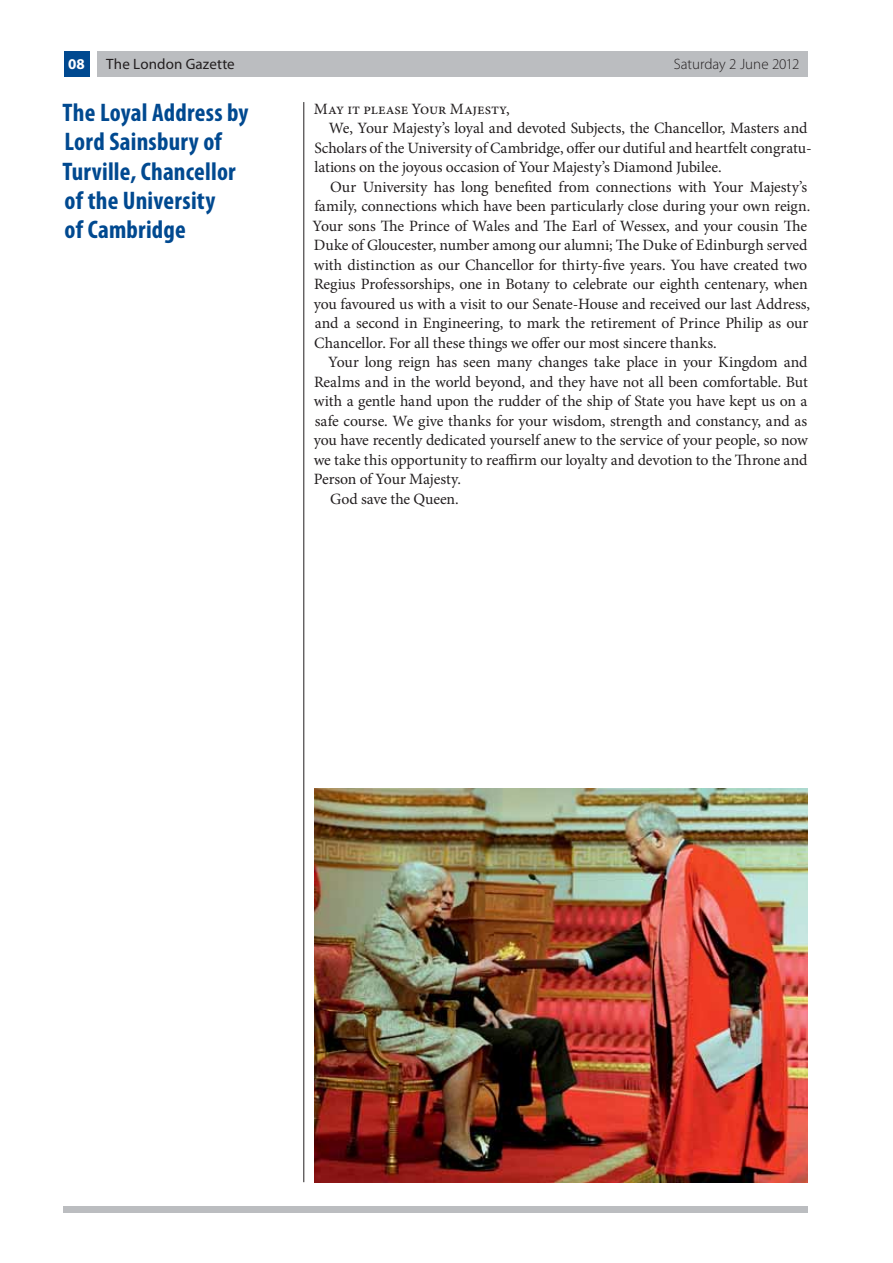
<style>
.page{position:relative;width:893px;height:1263px;background:#fff}
.page>*{position:absolute;margin:0;border:0;box-sizing:border-box;transform-origin:0 0}
.t1{font:700 condensed 25.5px/29.2px "Myriad Pro";letter-spacing:.01em;color:#004990}
.t2{font:15.75px "Minion Pro";letter-spacing:-.01em;color:#231f20}
.t3{font:300 15px "Myriad Pro";color:#231f20}
.t4{font:15px "Myriad Pro";letter-spacing:.005em;color:#231f20}
.t5{font:700 15px "Myriad Pro";color:#fff}
</style>
<div class="page">
<hr style="left:304px;top:102px;width:1px;height:1080px;background:#231f20">
<div style="left:98px;top:51px;width:710px;height:26px;background:#bbbdc0"></div>
<div style="left:64px;top:1206px;width:744px;height:7px;background:#bbbdc0"></div>
<div style="left:64px;top:51px;width:25px;height:26px;background:#004990"></div>
<img style="left:314px;top:788px;width:494px;height:394px">
<p class="t5" style="left:68px;top:55px;width:18px">08</p>
<p class="t4" style="left:106px;top:59px;width:130px">The London Gazette</p>
<p class="t3" style="left:674px;top:55px;width:127px">Saturday 2 June 2012</p>
<p class="t2" style="left:314px;top:102px;width:198px">May it please Your Majesty,</p>
<p class="t2" style="left:329px;top:122px;width:480px">We, Your Majesty’s loyal and devoted Subjects, the Chancellor, Masters and</p>
<p class="t2" style="left:314px;top:141px;width:499px">Scholars of the University of Cambridge, offer our dutiful and heartfelt congratu-</p>
<p class="t2" style="left:315px;top:161px;width:409px">lations on the joyous occasion of Your Majesty’s Diamond Jubilee.</p>
<p class="t2" style="left:330px;top:180px;width:478px">Our University has long benefited from connections with Your Majesty’s</p>
<p class="t2" style="left:314px;top:200px;width:497px">family, connections which have been particularly close during your own reign.</p>
<p class="t2" style="left:313px;top:219px;width:496px">Your sons The Prince of Wales and The Earl of Wessex, and your cousin The</p>
<p class="t2" style="left:314px;top:239px;width:495px">Duke of Gloucester, number among our alumni; The Duke of Edinburgh served</p>
<p class="t2" style="left:314px;top:258px;width:495px">with distinction as our Chancellor for thirty-five years. You have created two</p>
<p class="t2" style="left:314px;top:278px;width:495px">Regius Professorships, one in Botany to celebrate our eighth centenary, when</p>
<p class="t2" style="left:314px;top:297px;width:498px">you favoured us with a visit to our Senate-House and received our last Address,</p>
<p class="t2" style="left:315px;top:317px;width:495px">and a second in Engineering, to mark the retirement of Prince Philip as our</p>
<p class="t2" style="left:314px;top:336px;width:404px">Chancellor. For all these things we offer our most sincere thanks.</p>
<p class="t2" style="left:328px;top:356px;width:481px">Your long reign has seen many changes take place in your Kingdom and</p>
<p class="t2" style="left:314px;top:375px;width:495px">Realms and in the world beyond, and they have not all been comfortable. But</p>
<p class="t2" style="left:314px;top:395px;width:495px">with a gentle hand upon the rudder of the ship of State you have kept us on a</p>
<p class="t2" style="left:315px;top:414px;width:494px">safe course. We give thanks for your wisdom, strength and constancy, and as</p>
<p class="t2" style="left:314px;top:434px;width:496px">you have recently dedicated yourself anew to the service of your people, so now</p>
<p class="t2" style="left:314px;top:453px;width:495px">we take this opportunity to reaffirm our loyalty and devotion to the Throne and</p>
<p class="t2" style="left:314px;top:473px;width:148px">Person of Your Majesty.</p>
<p class="t2" style="left:330px;top:492px;width:130px">God save the Queen.</p>
<h1 class="t1" style="left:63px;top:101px;width:187px">The Loyal Address by<br>Lord Sainsbury of<br>Turville, Chancellor of the University<br>of Cambridge</h1>
</div>
